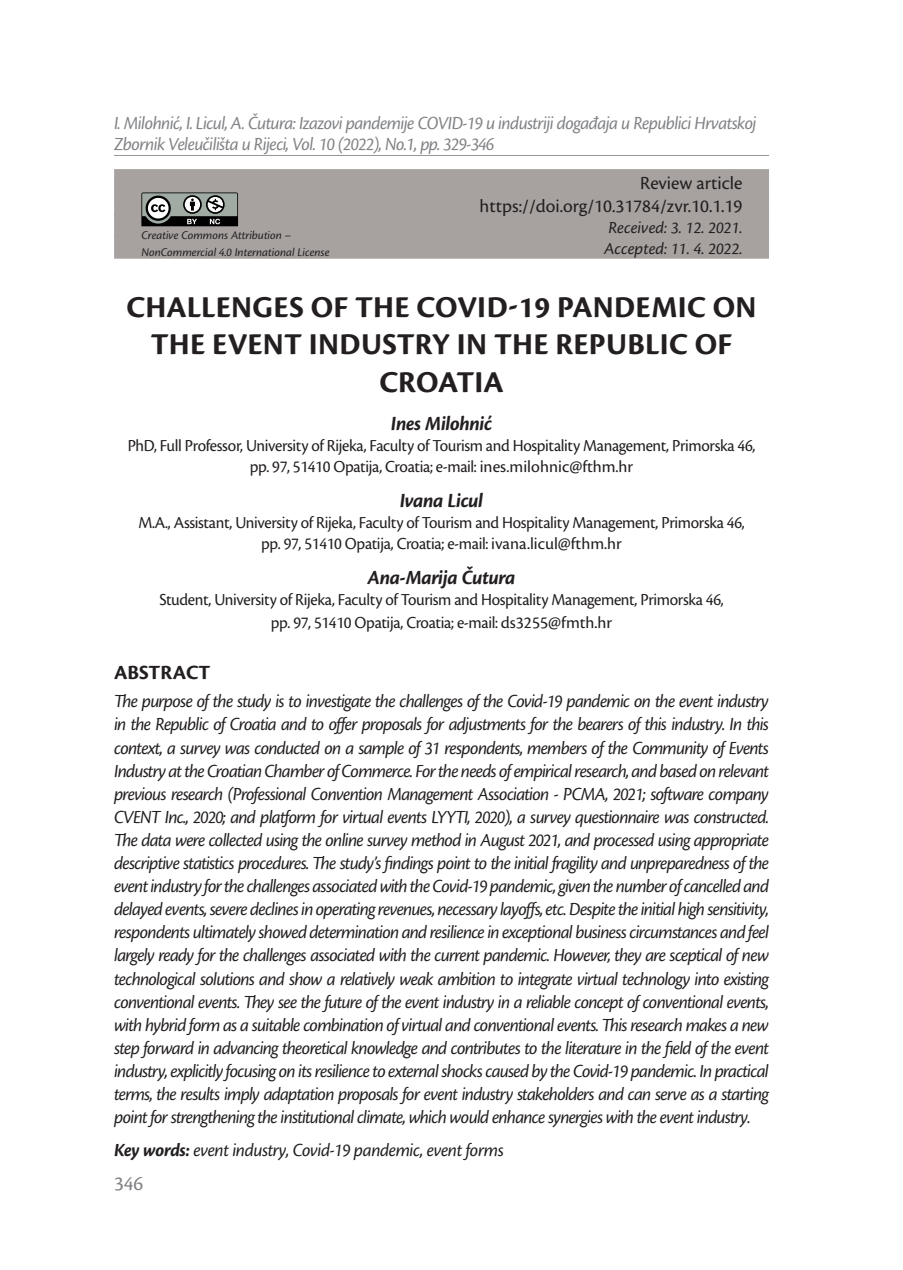
<style>
.page{position:relative;width:903px;height:1270px;background:#fff}
.page>*{position:absolute;margin:0;border:0;box-sizing:border-box;transform-origin:0 0}
.t1{font:700 31.5px/37.6px "Cronos Pro";letter-spacing:.005em;color:#231f20;text-align:center}
.t2{font:italic 700 21px "Cronos Pro";letter-spacing:-.02em;color:#231f20;scale:.96 1}
.t3{font:700 21px "Cronos Pro";letter-spacing:-.005em;color:#231f20}
.t4{font:21px "Cronos Pro";color:#808285}
.t5{font:italic 19.25px/23.1px "Cronos Pro";letter-spacing:-.04em;color:#231f20;text-align:justify;scale:.96 1}
.t6{font:italic 19.25px/21px "Cronos Pro";letter-spacing:-.035em;color:#808285;scale:.96 1}
.t7{font:italic 19.25px "Cronos Pro";letter-spacing:-.02em;color:#231f20;scale:.96 1}
.t8{font:19.25px/23.1px "Cronos Pro";color:#231f20;text-align:right}
.t9{font:17.5px/21px "Cronos Pro";letter-spacing:-.02em;color:#231f20;text-align:center;scale:.96 1}
.t10{font:italic 17.5px/21px "Cronos Pro";color:#231f20}
.t11{font:italic 12.25px/16.8px "Cronos Pro";letter-spacing:-.005em;color:#231f20}
.s1{font-weight:700}
</style>
<div class="page">
<hr style="left:114px;top:155px;width:655px;height:1px;background:#939598">
<div style="left:114px;top:169px;width:655px;height:25px;background:#a7a2a0"></div>
<div style="left:114px;top:192px;width:655px;height:25px;background:#a7a2a0"></div>
<div style="left:114px;top:213px;width:655px;height:25px;background:#a7a2a0"></div>
<div style="left:114px;top:234px;width:655px;height:25px;background:#a7a2a0"></div>
<svg style="left:141px;top:192px;width:97px;height:34px"></svg>
<p class="t6" style="left:114px;top:113px;width:671px">I. Milohnić, I. Licul, A. Čutura: Izazovi pandemije COVID-19 u industriji događaja u Republici Hrvatskoj<br>Zbornik Veleučilišta u Rijeci, Vol. 10 (2022), No.1, pp. 329-346</p>
<p class="t8" style="left:479px;top:171px;width:264px">Review article https://doi.org/10.31784/zvr.10.1.19</p>
<p class="t10" style="left:604px;top:217px;width:140px">Received: 3. 12. 2021.<br>Accepted: 11. 4. 2022.</p>
<h1 class="t1" style="left:127px;top:289px;width:631px">CHALLENGES OF THE COVID-19 PANDEMIC ON<br>THE EVENT INDUSTRY IN THE REPUBLIC OF<br>CROATIA</h1>
<p class="t2" style="left:391px;top:411px;width:107px">Ines Milohnić</p>
<p class="t9" style="left:128px;top:435px;width:655px">PhD, Full Professor, University of Rijeka, Faculty of Tourism and Hospitality Management, Primorska 46, pp. 97, 51410 Opatija, Croatia; e-mail: ines.milohnic@fthm.hr</p>
<p class="t2" style="left:400px;top:488px;width:88px">Ivana Licul</p>
<p class="t9" style="left:138px;top:512px;width:633px">M.A., Assistant, University of Rijeka, Faculty of Tourism and Hospitality Management, Primorska 46, pp. 97, 51410 Opatija, Croatia; e-mail: ivana.licul@fthm.hr</p>
<p class="t2" style="left:368px;top:565px;width:156px">Ana-Marija Čutura</p>
<p class="t9" style="left:159px;top:588px;width:589px;line-height:23.1px">Student, University of Rijeka, Faculty of Tourism and Hospitality Management, Primorska 46, pp. 97, 51410 Opatija, Croatia; e-mail: ds3255@fmth.hr</p>
<p class="t3" style="left:114px;top:661px;width:98px">ABSTRACT</p>
<p class="t5" style="left:114px;top:690px;width:684px">The purpose of the study is to investigate the challenges of the Covid-19 pandemic on the event industry in the Republic of Croatia and to offer proposals for adjustments for the bearers of this industry. In this context, a survey was conducted on a sample of 31 respondents, members of the Community of Events Industry at the Croatian Chamber of Commerce. For the needs of empirical research, and based on relevant previous research (Professional Convention Management Association - PCMA, 2021; software company CVENT Inc., 2020; and platform for virtual events LYYTI, 2020), a survey questionnaire was constructed.<br>The data were collected using the online survey method in August 2021, and processed using appropriate descriptive statistics procedures. The study’s findings point to the initial fragility and unpreparedness of the event industry for the challenges associated with the Covid-19 pandemic, given the number of cancelled and delayed events, severe declines in operating revenues, necessary layoffs, etc. Despite the initial high sensitivity, respondents ultimately showed determination and resilience in exceptional business circumstances and feel largely ready for the challenges associated with the current pandemic. However, they are sceptical of new technological solutions and show a relatively weak ambition to integrate virtual technology into existing conventional events. They see the future of the event industry in a reliable concept of conventional events, with hybrid form as a suitable combination of virtual and conventional events. This research makes a new step forward in advancing theoretical knowledge and contributes to the literature in the field of the event industry, explicitly focusing on its resilience to external shocks caused by the Covid-19 pandemic. In practical terms, the results imply adaptation proposals for event industry stakeholders and can serve as a starting point for strengthening the institutional climate, which would enhance synergies with the event industry.</p>
<p class="t7" style="left:114px;top:1139px;width:407px"><span class="s1">Key words:</span> event industry, Covid-19 pandemic, event forms</p>
<p class="t11" style="left:141px;top:227px;width:190px">Creative Commons Attribution –<br>NonCommercial 4.0 International License</p>
<p class="t4" style="left:114px;top:1171px;width:31px">346</p>
</div>
